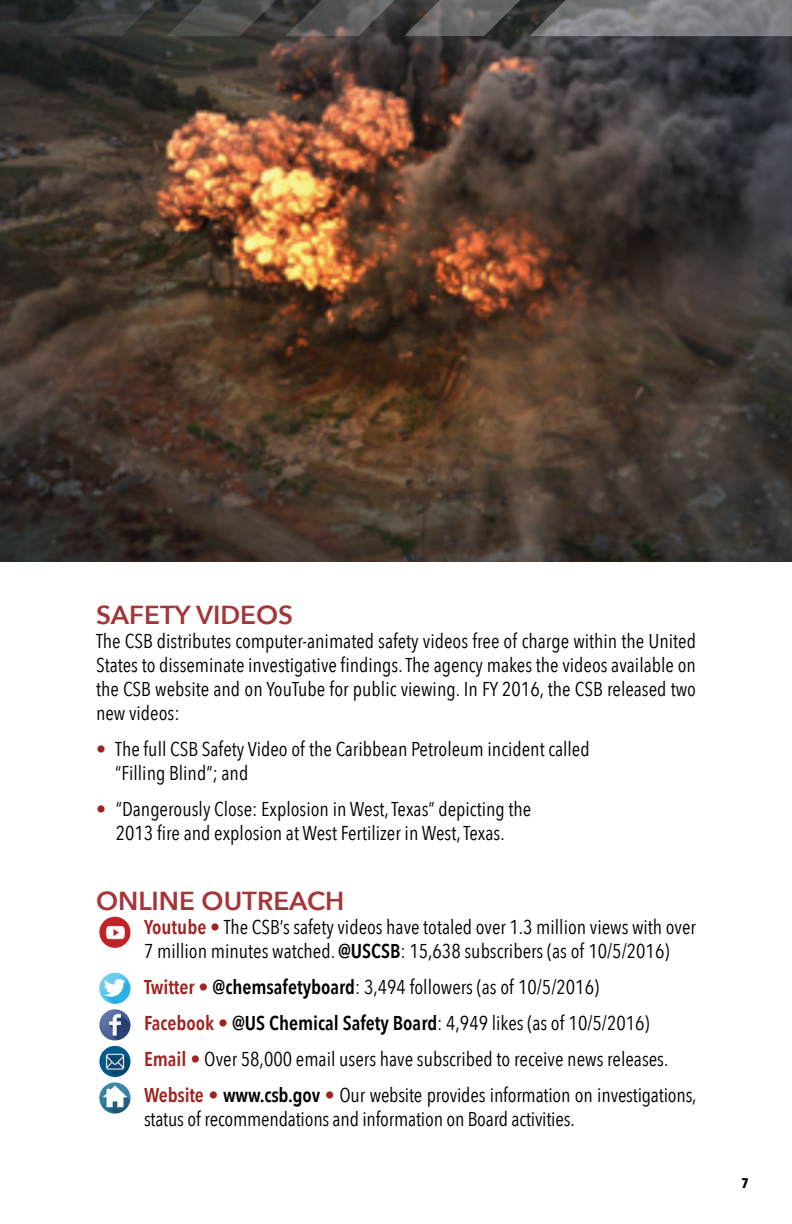
<style>
.page{position:relative;width:792px;height:1224px;background:#fff}
.page>*{position:absolute;margin:0;border:0;box-sizing:border-box;transform-origin:0 0}
.t1{font:600 26px "Avenir Next";color:#a6353a}
.t2{font:20px/24px "Avenir Next Condensed";color:#000}
.t3{font:700 14px "Avenir Next Condensed";color:#000}
.s1{color:#9e2321}
.s2{font-weight:600;color:#9e2321}
.s3{font-weight:600}
</style>
<div class="page">
<img style="left:0;top:0;width:792px;height:562px">
<svg style="left:48px;top:0;width:744px;height:36px;background:#58595a"></svg>
<img style="left:99px;top:973px;width:32px;height:31px;border-radius:16px">
<img style="left:99px;top:1009px;width:32px;height:31px;border-radius:16px">
<img style="left:99px;top:1046px;width:32px;height:31px;border-radius:16px">
<img style="left:99px;top:1082px;width:32px;height:32px;border-radius:16px">
<img style="left:99px;top:917px;width:32px;height:31px;border-radius:16px">
<h1 class="t1" style="left:96px;top:592px;width:199px">SAFETY VIDEOS</h1>
<p class="t2" style="left:96px;top:628px;width:602px;text-align:justify">The CSB distributes computer-animated safety videos free of charge within the United States to disseminate investigative findings. The agency makes the videos available on the CSB website and on YouTube for public viewing. In FY 2016, the CSB released two new videos:</p>
<p class="t2" style="left:115px;top:736px;width:476px;text-indent:-19px"><span class="s1">•</span> The full CSB Safety Video of the Caribbean Petroleum incident called “Filling Blind”; and</p>
<p class="t2" style="left:96px;top:796px;width:437px;text-align:center"><span class="s1">•</span> “Dangerously Close: Explosion in West, Texas” depicting the<br>2013 fire and explosion at West Fertilizer in West, Texas.</p>
<h1 class="t1" style="left:96px;top:879px;width:250px">ONLINE OUTREACH</h1>
<p class="t2" style="left:144px;top:914px;width:554px"><span class="s2">Youtube •</span> The CSB’s safety videos have totaled over 1.3 million views with over<br>7 million minutes watched. <span class="s3">@USCSB</span>: 15,638 subscribers (as of 10/5/2016)</p>
<p class="t2" style="left:144px;top:968px;width:554px;line-height:36px"><span class="s2">Twitter •</span> <span class="s3">@chemsafetyboard</span>: 3,494 followers (as of 10/5/2016)<br><span class="s2">Facebook •</span> <span class="s3">@US Chemical Safety Board</span>: 4,949 likes (as of 10/5/2016)<br><span class="s2">Email •</span> Over 58,000 email users have subscribed to receive news releases.<br><span class="s2">Website •</span> <span class="s3">www.csb.gov</span> <span class="s2">•</span> Our website provides information on investigations,</p>
<p class="t2" style="left:144px;top:1106px;width:432px">status of recommendations and information on Board activities.</p>
<p class="t3" style="left:742px;top:1174px;width:9px">7</p>
</div>
